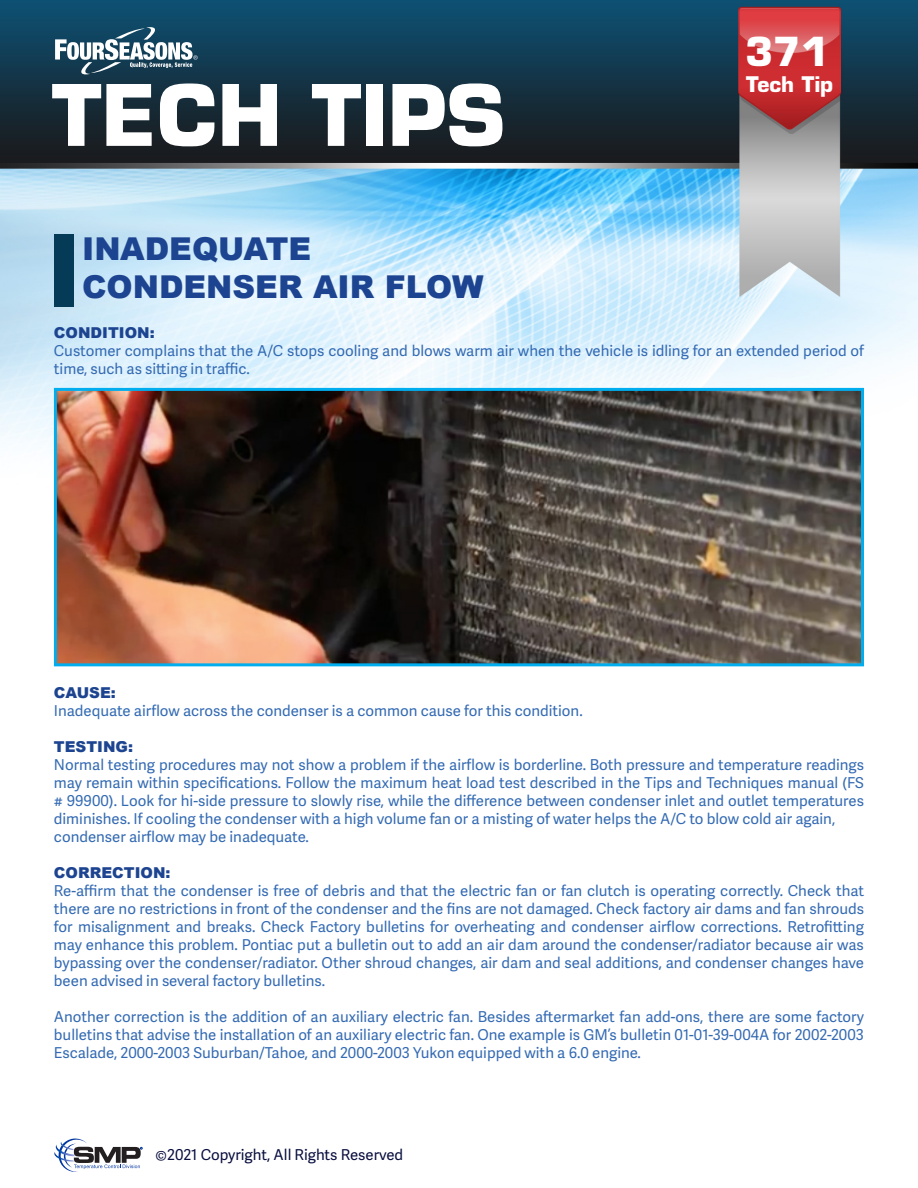
<style>
.page{position:relative;width:918px;height:1188px;background:#fff}
.page>*{position:absolute;margin:0;border:0;box-sizing:border-box;transform-origin:0 0}
.t1{font:700 82.5px "Eurostile LT Std";color:#fff}
.t2{font:700 39px "Eurostile LT Std";color:#fff}
.t3{font:900 31.5px "Arial";color:#1d4490}
.t4{font:700 21px "Eurostile LT Std";color:#fff}
.t5{font:15px/18px "Adelle Sans";color:#336ab3;text-align:justify}
.t6{font:900 15px "Arial";color:#1d4490}
.t7{font:15px "Adelle Sans";color:#090e3f}
</style>
<div class="page">
<img style="left:0;top:0;width:918px;height:1150px">
<div style="left:54px;top:234px;width:19px;height:73px;background:#053b57"></div>
<svg style="left:55px;top:27px;width:143px;height:47px"></svg>
<svg style="left:54px;top:1138px;width:88px;height:34px"></svg>
<img style="left:58px;top:392px;width:802px;height:270px">
<div style="left:54px;top:388px;width:810px;height:278px;border:3px solid #00aeef"></div>
<p class="t1" style="left:52px;top:65px;width:455px">TECH TIPS</p>
<p class="t3" style="left:82px;top:226px;width:231px">INADEQUATE</p>
<p class="t3" style="left:82px;top:264px;width:403px">CONDENSER AIR FLOW</p>
<p class="t2" style="left:745px;top:27px;width:86px">371</p>
<p class="t4" style="left:746px;top:72px;width:89px">Tech Tip</p>
<p class="t6" style="left:54px;top:322px;width:102px">CONDITION:</p>
<p class="t5" style="left:54px;top:341px;width:812px">Customer complains that the A/C stops cooling and blows warm air when the vehicle is idling for an extended period of time, such as sitting in traffic.</p>
<p class="t6" style="left:54px;top:682px;width:63px">CAUSE:</p>
<p class="t5" style="left:54px;top:701px;width:530px">Inadequate airflow across the condenser is a common cause for this condition.</p>
<p class="t6" style="left:54px;top:736px;width:81px">TESTING:</p>
<p class="t5" style="left:54px;top:755px;width:812px">Normal testing procedures may not show a problem if the airflow is borderline. Both pressure and temperature readings may remain within specifications. Follow the maximum heat load test described in the Tips and Techniques manual (FS # 99900). Look for hi-side pressure to slowly rise, while the difference between condenser inlet and outlet temperatures diminishes. If cooling the condenser with a high volume fan or a misting of water helps the A/C to blow cold air again,</p>
<p class="t5" style="left:54px;top:827px;width:256px">condenser airflow may be inadequate.</p>
<p class="t6" style="left:54px;top:862px;width:118px">CORRECTION:</p>
<p class="t5" style="left:54px;top:881px;width:812px">Re-affirm that the condenser is free of debris and that the electric fan or fan clutch is operating correctly. Check that there are no restrictions in front of the condenser and the fins are not damaged. Check factory air dams and fan shrouds for misalignment and breaks. Check Factory bulletins for overheating and condenser airflow corrections. Retrofitting may enhance this problem. Pontiac put a bulletin out to add an air dam around the condenser/radiator because air was bypassing over the condenser/radiator. Other shroud changes, air dam and seal additions, and condenser changes have been advised in several factory bulletins.</p>
<p class="t5" style="left:54px;top:1007px;width:812px">Another correction is the addition of an auxiliary electric fan. Besides aftermarket fan add-ons, there are some factory bulletins that advise the installation of an auxiliary electric fan. One example is GM’s bulletin 01-01-39-004A for 2002-2003<br>Escalade, 2000-2003 Suburban/Tahoe, and 2000-2003 Yukon equipped with a 6.0 engine.</p>
<p class="t7" style="left:156px;top:1144px;width:249px">©2021 Copyright, All Rights Reserved</p>
</div>
